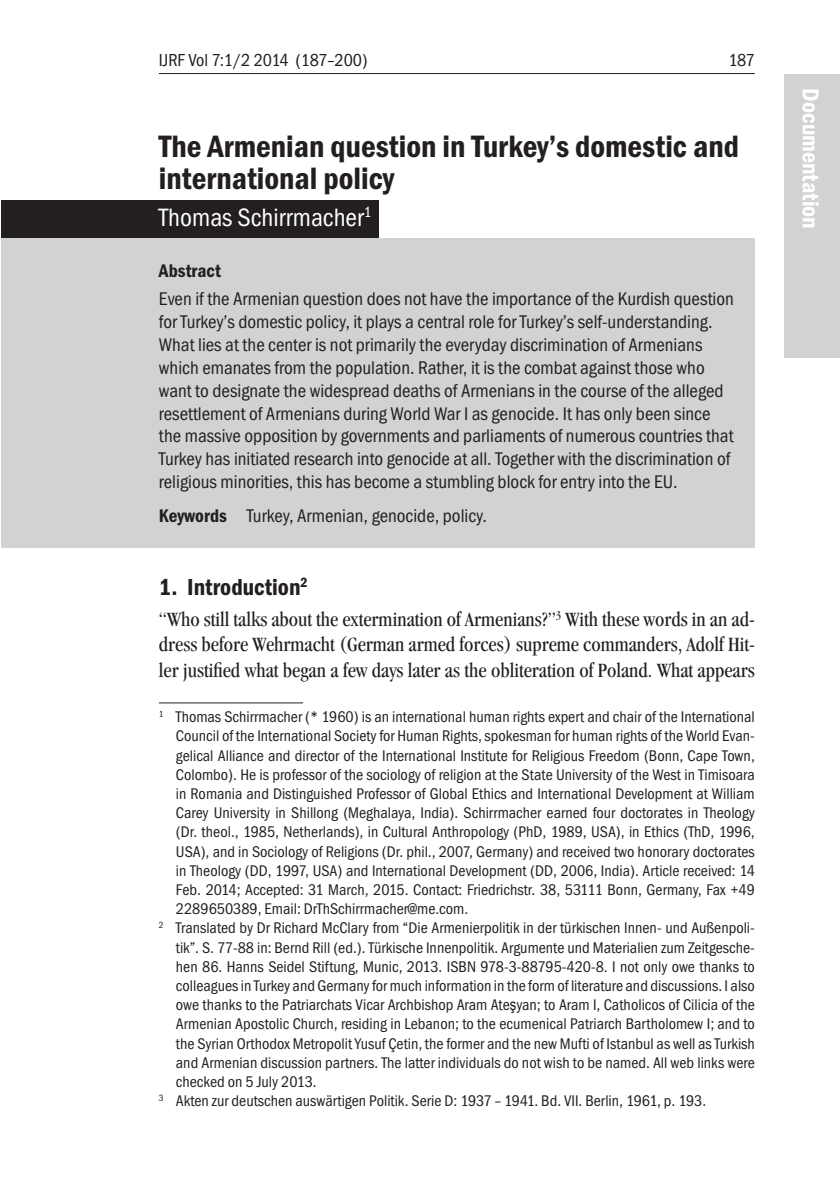
<style>
.page{position:relative;width:840px;height:1191px;background:#fff}
.page>*{position:absolute;margin:0;border:0;box-sizing:border-box;transform-origin:0 0}
.Main_Header{font:600 condensed 32px/32px "Franklin Gothic Itc T";color:#231f20}
.Author{font:condensed 26px "Franklin Gothic Itc T";color:#fff}
.t1{font:600 condensed 24px "Franklin Gothic Itc T";color:#231f20}
.Pagination{font:600 condensed 24px "Franklin Gothic Itc T";color:#fff}
.Main_Text_1st{font:condensed 21px/25.2px "Garamond";color:#231f20;text-align:justify}
.Abstract{font:condensed 19px/22.8px "Franklin Gothic Itc T";color:#231f20}
.Abstract_Title{font:600 condensed 19px "Franklin Gothic Itc T";color:#231f20}
.t2{font:condensed 18px "Franklin Gothic Itc T";letter-spacing:-.015em;color:#231f20}
.Fußnote{font:condensed 16px/19.2px "Franklin Gothic Itc T";color:#231f20;text-align:justify}
.s1{font-weight:600}
.s2{font-family:"Arial Narrow";font-stretch:normal}
</style>
<div class="page">
<hr style="left:159px;top:73px;width:595px;height:1px;background:#231f20">
<div style="left:1px;top:201px;width:377px;height:37px;background:#231f20"></div>
<div style="left:1px;top:238px;width:753px;height:309px;background:#d1d2d4"></div>
<hr style="left:159px;top:702px;width:144px;height:1px;background:#231f20">
<div style="left:784px;top:74px;width:55px;height:283px;background:#d1d2d4"></div>
<p class="t2" style="left:159px;top:50px;width:210px">IJRF Vol 7:1/2 2014 (187–200)</p>
<p class="t2" style="left:728px;top:50px;width:28px">187</p>
<p class="Main_Header" style="left:159px;top:130px;width:581px">The Armenian question in Turkey’s domestic and international policy</p>
<p class="Author" style="left:159px;top:203px;width:214px">Thomas Schirrmacher<sup>1</sup></p>
<p class="Abstract_Title" style="left:159px;top:260px;width:63px">Abstract</p>
<p class="Abstract" style="left:159px;top:287px;width:576px">Even if the Armenian question does not have the importance of the Kurdish question for Turkey’s domestic policy, it plays a central role for Turkey’s self-understanding.<br>What lies at the center is not primarily the everyday discrimination of Armenians which emanates from the population. Rather, it is the combat against those who want to designate the widespread deaths of Armenians in the course of the alleged resettlement of Armenians during World War I as genocide. It has only been since the massive opposition by governments and parliaments of numerous countries that Turkey has initiated research into genocide at all. Together with the discrimination of religious minorities, this has become a stumbling block for entry into the EU.</p>
<p class="Abstract" style="left:159px;top:504px;width:329px"><span class="s1">Keywords</span> Turkey, Armenian, genocide, policy.</p>
<p class="t1" style="left:159px;top:573px;width:150px">1. Introduction<sup>2</sup></p>
<p class="Main_Text_1st" style="left:159px;top:607px;width:597px">“Who still talks about the extermination of Armenians?”<sup>3</sup> With these words in an ad&shy;dress before Wehrmacht (German armed forces) supreme commanders, Adolf Hit&shy;ler justified what began a few days later as the obliteration of Poland. What appears</p>
<p class="Fußnote" style="left:176px;top:707px;width:580px;text-indent:-17px"><sup>1</sup> Thomas Schirrmacher (* 1960) is an international human rights expert and chair of the International Council of the International Society for Human Rights, spokesman for human rights of the World Evan&shy;gelical Alliance and director of the International Institute for Religious Freedom (Bonn, Cape Town, Colombo). He is professor of the sociology of religion at the State University of the West in Timisoara in Romania and Distinguished Professor of Global Ethics and International Development at William Carey University in Shillong (Meghalaya, India). Schirrmacher earned four doctorates in Theology (Dr. theol., 1985, Netherlands), in Cultural Anthropology (PhD, 1989, USA), in Ethics (ThD, 1996, USA), and in Sociology of Religions (Dr. phil., 2007, Germany) and received two honorary doctorates in Theology (DD, 1997, USA) and International Development (DD, 2006, India). Article received: 14<br>Feb. 2014; Accepted: 31 March, 2015. Contact: Friedrichstr. 38, 53111 Bonn, Germany, Fax +49<br>2289650389, Email: DrThSchirrmacher@me.com.</p>
<p class="Fußnote" style="left:176px;top:918px;width:580px;text-indent:-17px"><sup>2</sup> Translated by Dr Richard McClary from “Die Armenierpolitik in der türkischen Innen- und Außenpoli&shy;tik”. S. 77-88 in: Bernd Rill (ed.). Türkische Innenpolitik. Argumente und Materialien zum Zeitgesche&shy;hen 86. Hanns Seidel Stiftung, Munic, 2013. ISBN 978-3-88795-420-8. I not only owe thanks to colleagues in Turkey and Germany for much information in the form of literature and discussions. I also owe thanks to the Patriarchats Vicar Archbishop Aram Ate<span class="s2">ş</span>yan; to Aram I, Catholicos of Cilicia of the Armenian Apostolic Church, residing in Lebanon; to the ecumenical Patriarch Bartholomew I; and to the Syrian Orthodox Metropolit Yusuf Çetin, the former and the new Mufti of Istanbul as well as Turkish and Armenian discussion partners. The latter individuals do not wish to be named. All web links were checked on 5 July 2013.</p>
<p class="Fußnote" style="left:159px;top:1091px;width:548px"><sup>3</sup> Akten zur deutschen auswärtigen Politik. Serie D: 1937 – 1941. Bd. VII. Berlin, 1961, p. 193.</p>
<p class="Pagination" style="left:823px;top:88px;width:142px;rotate:90deg">Documentation</p>
</div>
